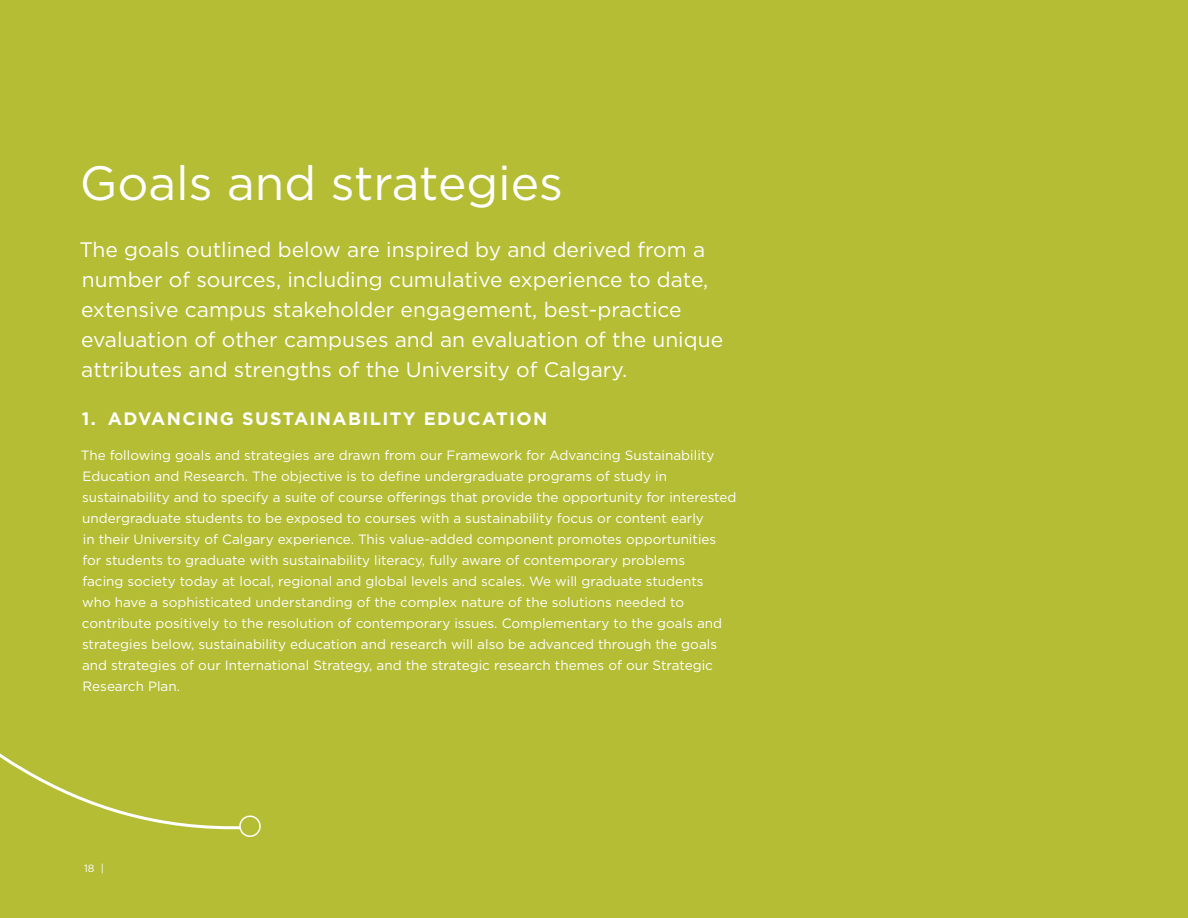
<style>
.page{position:relative;width:1188px;height:918px;background:#b4bd34}
.page>*{position:absolute;margin:0;border:0;box-sizing:border-box;transform-origin:0 0}
.t1{font:48px "Gotham";color:#fff}
.t2{font:21px/30px "Gotham";color:#fff}
.t3{font:700 18px "Gotham";letter-spacing:.075em;color:#fff}
.t4{font:13.5px/21px "Gotham";color:#fff}
.t5{font:10.5px "Gotham";color:#fff}
</style>
<div class="page">
<svg style="left:0;top:753px;width:239px;height:77px"></svg>
<svg style="left:239px;top:815px;width:22px;height:22px"></svg>
<h1 class="t1" style="left:80px;top:153px;width:485px">Goals and strategies</h1>
<p class="t2" style="left:79px;top:235px;width:645px">The goals outlined below are inspired by and derived from a number of sources, including cumulative experience to date, extensive campus stakeholder engagement, best-practice evaluation of other campuses and an evaluation of the unique attributes and strengths of the University of Calgary.</p>
<h3 class="t3" style="left:82px;top:407px;width:467px">1. ADVANCING SUSTAINABILITY EDUCATION</h3>
<p class="t4" style="left:81px;top:444px;width:657px">The following goals and strategies are drawn from our Framework for Advancing Sustainability Education and Research. The objective is to define undergraduate programs of study in sustainability and to specify a suite of course offerings that provide the opportunity for interested undergraduate students to be exposed to courses with a sustainability focus or content early<br>in their University of Calgary experience. This value-added component promotes opportunities for students to graduate with sustainability literacy, fully aware of contemporary problems<br>facing society today at local, regional and global levels and scales. We will graduate students<br>who have a sophisticated understanding of the complex nature of the solutions needed to contribute positively to the resolution of contemporary issues. Complementary to the goals and strategies below, sustainability education and research will also be advanced through the goals and strategies of our International Strategy, and the strategic research themes of our Strategic Research Plan.</p>
<p class="t5" style="left:84px;top:862px;width:21px">18 |</p>
</div>
